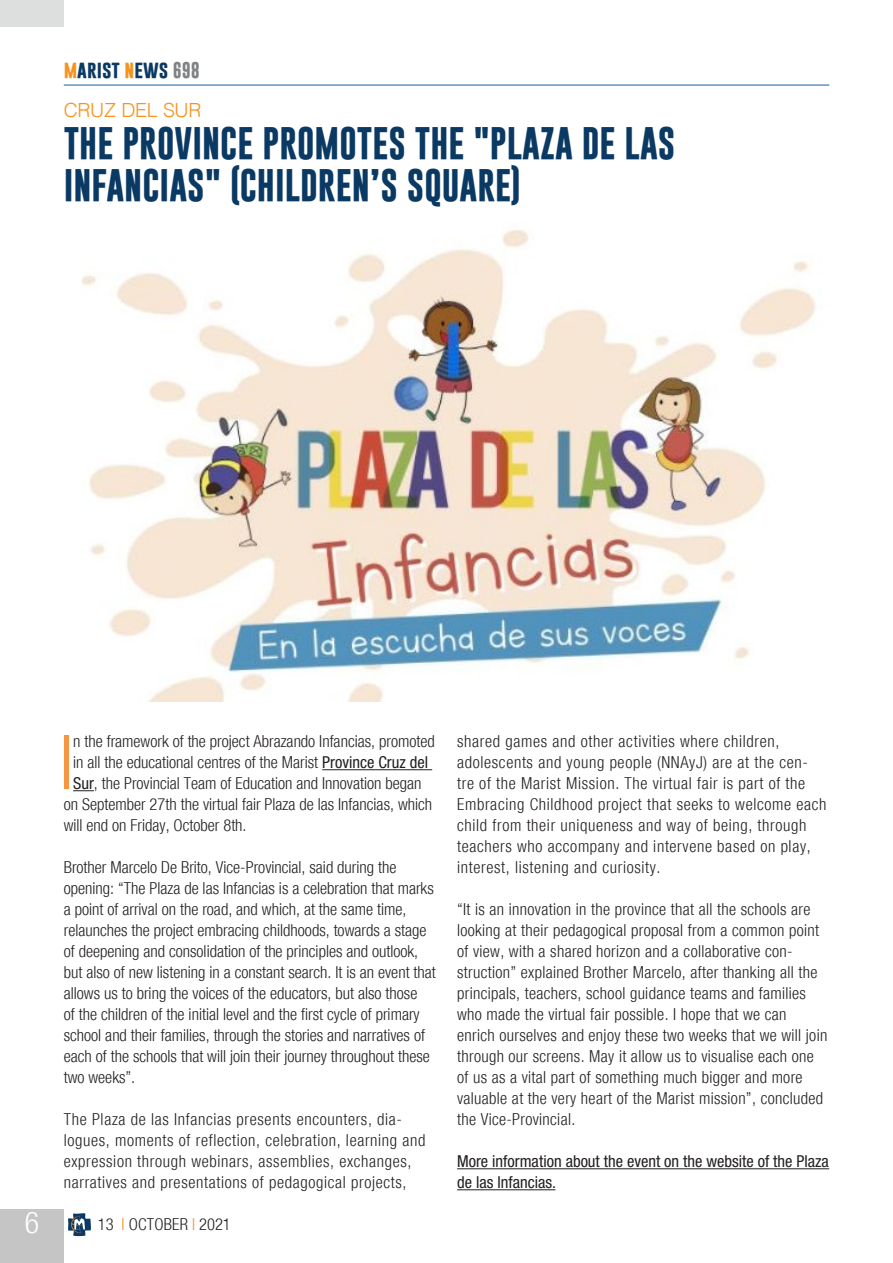
<style>
.page{position:relative;width:893px;height:1263px;background:#fff}
.page>*{position:absolute;margin:0;border:0;box-sizing:border-box;transform-origin:0 0}
.Testo_sinEspacio{font:300 condensed 75.3px "Helvetica Neue";color:#f79641}
.Titolo{font:700 33px/42px "Gobold";color:#0a3963}
.t1{font:300 condensed 30px "Helvetica Neue";color:#fff}
.sommario{font:300 19.5px "Helvetica";letter-spacing:-.015em;color:#f7931d}
.t2{font:700 18px "Gobold";color:#0a3963}
.Testo_sinEspacio-2{font:300 condensed 16.5px/21px "Helvetica Neue";color:#231f20}
.Testo_sinEspacio-3{font:300 condensed 16.5px/21px "Helvetica Neue";letter-spacing:.02em;color:#231f20}
.Testo_sinEspacio-4{font:300 condensed 16.5px/21px "Helvetica Neue";letter-spacing:.04em;color:#231f20}
.Testo_sinEspacio-5{font:condensed 16.5px/21px "Helvetica Neue";color:#231f20}
.s1{color:#f7931d}
.s2{font-size:16.5px;color:#808285}
.s3{font-weight:400}
</style>
<div class="page">
<div style="left:0;top:1209px;width:64px;height:54px;background:#c4c5c4"></div>
<hr style="left:64px;top:85px;width:765px;height:1px;background:#175d9e">
<svg style="left:68px;top:1213px;width:23px;height:23px"></svg>
<div style="left:0;top:0;width:64px;height:27px;background:#dddede"></div>
<hr style="left:322px;top:769px;width:110px;height:1px;background:#231f20">
<svg style="left:73px;top:790px;width:21px;height:1px"></svg>
<hr style="left:457px;top:1168px;width:372px;height:1px;background:#231f20">
<hr style="left:457px;top:1189px;width:98px;height:1px;background:#231f20">
<img style="left:81px;top:229px;width:735px;height:473px">
<p class="t2" style="left:64px;top:57px;width:138px"><span class="s1">m</span>arist <span class="s1">n</span>ews <span class="s2">698</span></p>
<p class="sommario" style="left:64px;top:93px;width:139px">CRUZ DEL SUR</p>
<p class="Titolo" style="left:64px;top:122px;width:613px">THE PROVINCE PROMOTES THE "PLAZA DE LAS<br>INFANCIAS" (CHILDREN’S SQUARE)</p>
<p class="Testo_sinEspacio" style="left:59px;top:719px;width:15px">I</p>
<p class="Testo_sinEspacio-2" style="left:73px;top:731px;width:363px">n the framework of the project Abrazando Infancias, promoted</p>
<p class="Testo_sinEspacio-2" style="left:73px;top:752px;width:357px">in all the educational centres of the Marist <span class="s3">Province Cruz del</span></p>
<p class="Testo_sinEspacio-2" style="left:73px;top:773px;width:350px"><span class="s3">Sur</span>, the Provincial Team of Education and Innovation began</p>
<p class="Testo_sinEspacio-2" style="left:64px;top:794px;width:370px">on September 27th the virtual fair Plaza de las Infancias, which</p>
<p class="Testo_sinEspacio-2" style="left:64px;top:815px;width:184px">will end on Friday, October 8th.</p>
<p class="Testo_sinEspacio-2" style="left:64px;top:857px;width:374px">Brother Marcelo De Brito, Vice-Provincial, said during the opening: “The Plaza de las Infancias is a celebration that marks a point of arrival on the road, and which, at the same time, relaunches the project embracing childhoods, towards a stage of deepening and consolidation of the principles and outlook, but also of new listening in a constant search. It is an event that allows us to bring the voices of the educators, but also those<br>of the children of the initial level and the first cycle of primary school and their families, through the stories and narratives of each of the schools that will join their journey throughout these two weeks”.</p>
<p class="Testo_sinEspacio-4" style="left:64px;top:1109px;width:363px">The Plaza de las Infancias presents encounters, dia&shy;logues, moments of reflection, celebration, learning and expression through webinars, assemblies, exchanges, narratives and presentations of pedagogical projects,</p>
<h3 class="t1" style="left:25px;top:1205px;width:16px">6</h3>
<p class="Testo_sinEspacio-3" style="left:98px;top:1214px;width:135px">13 <span class="s1">I</span> OCTOBER <span class="s1">I</span> 2021</p>
<p class="Testo_sinEspacio-4" style="left:457px;top:731px;width:371px">shared games and other activities where children, adolescents and young people (NNAyJ) are at the cen&shy;tre of the Marist Mission. The virtual fair is part of the Embracing Childhood project that seeks to welcome each child from their uniqueness and way of being, through teachers who accompany and intervene based on play, interest, listening and curiosity.</p>
<p class="Testo_sinEspacio-3" style="left:457px;top:899px;width:372px">“It is an innovation in the province that all the schools are looking at their pedagogical proposal from a common point of view, with a shared horizon and a collaborative con&shy;struction” explained Brother Marcelo, after thanking all the principals, teachers, school guidance teams and families who made the virtual fair possible. I hope that we can enrich ourselves and enjoy these two weeks that we will join through our screens. May it allow us to visualise each one of us as a vital part of something much bigger and more valuable at the very heart of the Marist mission”, concluded the Vice-Provincial.</p>
<p class="Testo_sinEspacio-5" style="left:457px;top:1151px;width:373px">More information about the event on the website of the Plaza de las Infancias.</p>
</div>
